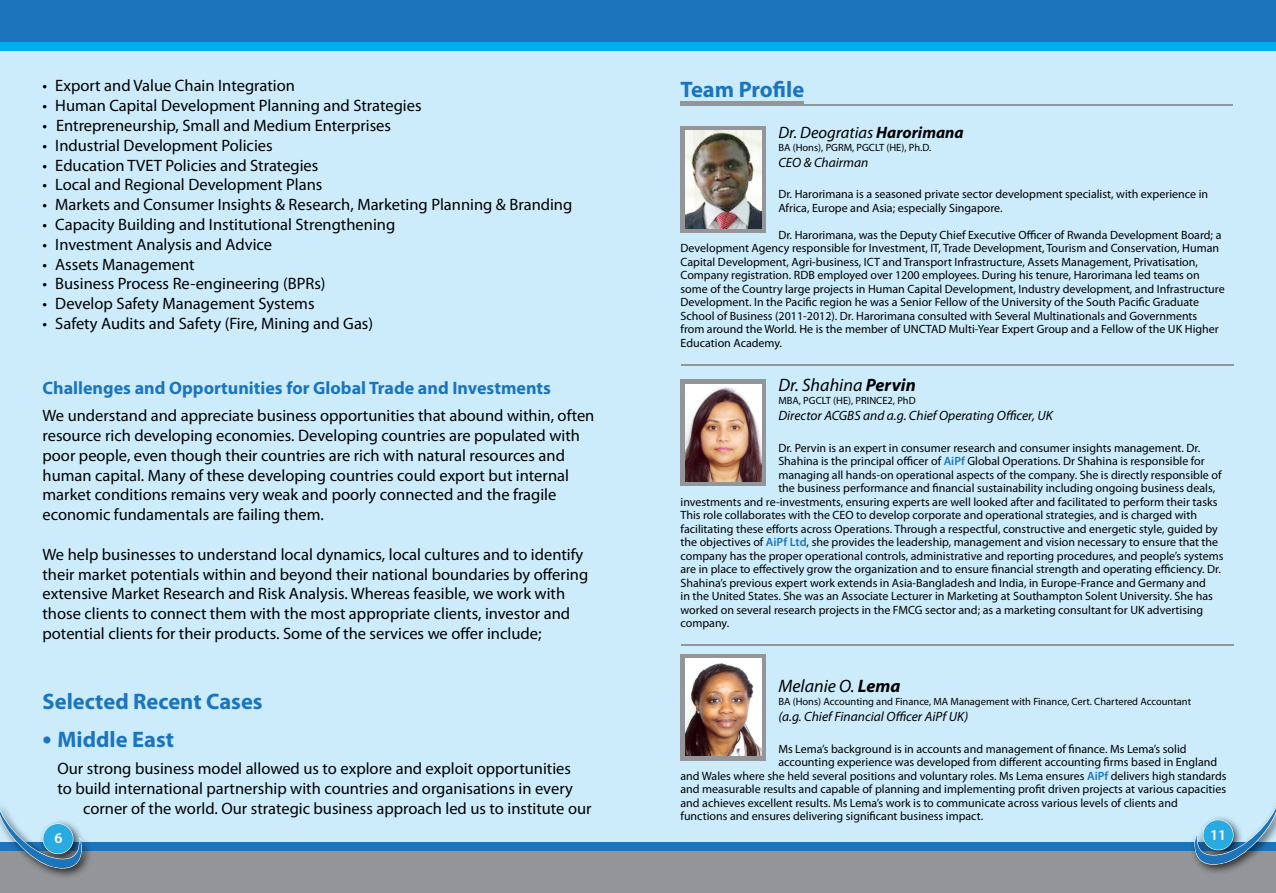
<style>
.page{position:relative;width:1276px;height:893px;background:#ccecfc}
.page>*{position:absolute;margin:0;border:0;box-sizing:border-box;transform-origin:0 0}
.t1{font:700 22.5px "Myriad Pro";color:#1c75bc}
.t2{font:700 18px "Myriad Pro";color:#1c75bc}
.t3{font:italic 18px "Myriad Pro";color:#000}
.t4{font:16.5px/19.8px "Myriad Pro";color:#000}
.t5{font:italic 16.5px "Myriad Pro";color:#000}
.t6{font:600 15px "Myriad Pro";color:#fff}
.t7{font:italic 13.5px "Myriad Pro";color:#000}
.t8{font:12px/13.5px "Myriad Pro";color:#000}
.t9{font:10.5px "Myriad Pro";color:#000}
.s1{font-weight:700}
.s2{font-weight:600;color:#1c75bc}
.s3{font-size:27px}
</style>
<div class="page">
<svg style="left:680px;top:126px;width:85px;height:107px;background:#999b9e"></svg>
<img style="left:685px;top:131px;width:76px;height:97px">
<hr style="left:680px;top:364px;width:553px;height:2px;background:#939598">
<div style="left:680px;top:380px;width:85px;height:106px;background:#939598"></div>
<img style="left:685px;top:384px;width:76px;height:98px">
<hr style="left:680px;top:645px;width:553px;height:1px;background:#939598">
<div style="left:680px;top:654px;width:85px;height:106px;background:#939598"></div>
<img style="left:685px;top:658px;width:76px;height:98px">
<div style="left:0;top:0;width:1276px;height:43px;background:#1c75bc"></div>
<div style="left:0;top:43px;width:1276px;height:8px;background:#00aeef"></div>
<div style="left:0;top:850px;width:1276px;height:43px;background:#939598"></div>
<div style="left:0;top:842px;width:1276px;height:8px;background:#1c75bc"></div>
<div style="left:1189px;top:796px;width:87px;height:78px;background:#000;opacity:.75"></div>
<svg style="left:1192px;top:801px;width:84px;height:68px"></svg>
<div style="left:0;top:799px;width:91px;height:79px;background:#000;opacity:.75"></div>
<svg style="left:0;top:805px;width:84px;height:68px"></svg>
<hr style="left:680px;top:101px;width:123px;height:3px;background:#939598">
<hr style="left:680px;top:104px;width:553px;height:1px;background:#939598">
<h3 class="t4" style="left:43px;top:76px;width:254px">• Export and Value Chain Integration</h3>
<h3 class="t4" style="left:43px;top:96px;width:380px">• Human Capital Development Planning and Strategies</h3>
<h3 class="t4" style="left:43px;top:115px;width:350px">• Entrepreneurship, Small and Medium Enterprises</h3>
<h3 class="t4" style="left:43px;top:135px;width:232px">• Industrial Development Policies</h3>
<h3 class="t4" style="left:43px;top:155px;width:277px">• Education TVET Policies and Strategies</h3>
<h3 class="t4" style="left:43px;top:175px;width:281px">• Local and Regional Development Plans</h3>
<h3 class="t4" style="left:43px;top:195px;width:531px">• Markets and Consumer Insights &amp; Research, Marketing Planning &amp; Branding</h3>
<h3 class="t4" style="left:43px;top:214px;width:354px">• Capacity Building and Institutional Strengthening</h3>
<h3 class="t4" style="left:43px;top:234px;width:231px">• Investment Analysis and Advice</h3>
<h3 class="t4" style="left:43px;top:254px;width:154px">• Assets Management</h3>
<h3 class="t4" style="left:43px;top:274px;width:284px">• Business Process Re-engineering (BPRs)</h3>
<h3 class="t4" style="left:43px;top:294px;width:273px">• Develop Safety Management Systems</h3>
<h3 class="t4" style="left:43px;top:313px;width:332px">• Safety Audits and Safety (Fire, Mining and Gas)</h3>
<h2 class="t2" style="left:43px;top:376px;width:510px">Challenges and Opportunities for Global Trade and Investments</h2>
<p class="t4" style="left:43px;top:405px;width:553px">We understand and appreciate business opportunities that abound within, often resource rich developing economies. Developing countries are populated with poor people, even though their countries are rich with natural resources and human capital. Many of these developing countries could export but internal market conditions remains very weak and poorly connected and the fragile economic fundamentals are failing them.</p>
<p class="t4" style="left:43px;top:544px;width:547px">We help businesses to understand local dynamics, local cultures and to identify their market potentials within and beyond their national boundaries by offering extensive Market Research and Risk Analysis. Whereas feasible, we work with those clients to connect them with the most appropriate clients, investor and potential clients for their products. Some of the services we offer include;</p>
<h1 class="t1" style="left:680px;top:74px;width:125px">Team Profile</h1>
<h3 class="t5" style="left:778px;top:122px;width:187px">Dr. Deogratias <span class="s1">Harorimana</span></h3>
<p class="t9" style="left:778px;top:141px;width:154px">BA (Hons), PGRM, PGCLT (HE), Ph.D.</p>
<p class="t7" style="left:778px;top:154px;width:92px">CEO &amp; Chairman</p>
<p class="t8" style="left:778px;top:187px;width:431px">Dr. Harorimana is a seasoned private sector development specialist, with experience in<br>Africa, Europe and Asia; especially Singapore.</p>
<p class="t8" style="left:680px;top:228px;width:546px;text-indent:98px">Dr. Harorimana, was the Deputy Chief Executive Officer of Rwanda Development Board; a Development Agency responsible for Investment, IT, Trade Development, Tourism and Conservation, Human Capital Development, Agri-business, ICT and Transport Infrastructure, Assets Management, Privatisation, Company registration. RDB employed over 1200 employees. During his tenure, Harorimana led teams on some of the Country large projects in Human Capital Development, Industry development, and Infrastructure Development. In the Pacific region he was a Senior Fellow of the University of the South Pacific Graduate School of Business (2011-2012). Dr. Harorimana consulted with Several Multinationals and Governments<br>from around the World. He is the member of UNCTAD Multi-Year Expert Group and a Fellow of the UK Higher Education Academy.</p>
<h2 class="t3" style="left:778px;top:374px;width:139px">Dr. Shahina <span class="s1">Pervin</span></h2>
<p class="t9" style="left:778px;top:394px;width:139px">MBA, PGCLT (HE), PRINCE2, PhD</p>
<p class="t7" style="left:778px;top:407px;width:276px">Director ACGBS and a.g. Chief Operating Officer, UK</p>
<p class="t8" style="left:778px;top:441px;width:423px">Dr. Pervin is an expert in consumer research and consumer insights management. Dr.</p>
<p class="t8" style="left:778px;top:454px;width:428px">Shahina is the principal officer of <span class="s2">AiPf</span> Global Operations. Dr Shahina is responsible for</p>
<p class="t8" style="left:778px;top:468px;width:445px">managing all hands-on operational aspects of the company. She is directly responsible of</p>
<p class="t8" style="left:778px;top:481px;width:438px">the business performance and financial sustainability including ongoing business deals,</p>
<p class="t8" style="left:680px;top:495px;width:538px">investments and re-investments, ensuring experts are well looked after and facilitated to perform their tasks</p>
<p class="t8" style="left:680px;top:508px;width:518px">This role collaborates with the CEO to develop corporate and operational strategies, and is charged with</p>
<p class="t8" style="left:680px;top:522px;width:539px">facilitating these efforts across Operations. Through a respectful, constructive and energetic style, guided by</p>
<p class="t8" style="left:680px;top:535px;width:539px">the objectives of <span class="s2">AiPf Ltd</span>, she provides the leadership, management and vision necessary to ensure that the</p>
<p class="t8" style="left:680px;top:549px;width:544px">company has the proper operational controls, administrative and reporting procedures, and people’s systems</p>
<p class="t8" style="left:680px;top:562px;width:542px">are in place to effectively grow the organization and to ensure financial strength and operating efficiency. Dr.</p>
<p class="t8" style="left:680px;top:576px;width:527px">Shahina’s previous expert work extends in Asia-Bangladesh and India, in Europe-France and Germany and</p>
<p class="t8" style="left:680px;top:589px;width:534px">in the United States. She was an Associate Lecturer in Marketing at Southampton Solent University. She has</p>
<p class="t8" style="left:680px;top:603px;width:524px">worked on several research projects in the FMCG sector and; as a marketing consultant for UK advertising</p>
<p class="t8" style="left:680px;top:616px;width:50px">company.</p>
<h2 class="t3" style="left:778px;top:675px;width:124px">Melanie O. <span class="s1">Lema</span></h2>
<p class="t9" style="left:778px;top:695px;width:414px">BA (Hons) Accounting and Finance, MA Management with Finance, Cert. Chartered Accountant</p>
<p class="t7" style="left:778px;top:708px;width:191px">(a.g. Chief Financial Officer AiPf UK)</p>
<p class="t8" style="left:778px;top:742px;width:410px">Ms Lema’s background is in accounts and management of finance. Ms Lema’s solid</p>
<p class="t8" style="left:778px;top:755px;width:440px">accounting experience was developed from different accounting firms based in England</p>
<p class="t8" style="left:680px;top:769px;width:547px">and Wales where she held several positions and voluntary roles. Ms Lema ensures <span class="s2">AiPf</span> delivers high standards</p>
<p class="t8" style="left:680px;top:782px;width:547px">and measurable results and capable of planning and implementing profit driven projects at various capacities</p>
<p class="t8" style="left:680px;top:796px;width:499px">and achieves excellent results. Ms Lema’s work is to communicate across various levels of clients and</p>
<p class="t8" style="left:680px;top:809px;width:304px">functions and ensures delivering significant business impact.</p>
<h1 class="t1" style="left:43px;top:687px;width:222px">Selected Recent Cases</h1>
<h1 class="t1" style="left:43px;top:724px;width:133px"><span class="s3">•</span> Middle East</h1>
<h3 class="t4" style="left:57px;top:758px;width:515px">Our strong business model allowed us to explore and exploit opportunities</h3>
<h3 class="t4" style="left:57px;top:778px;width:517px">to build international partnership with countries and organisations in every</h3>
<h3 class="t4" style="left:83px;top:798px;width:510px">corner of the world. Our strategic business approach led us to institute our</h3>
<p class="t6" style="left:54px;top:829px;width:10px">6</p>
<p class="t6" style="left:1210px;top:825px;width:18px">11</p>
</div>
